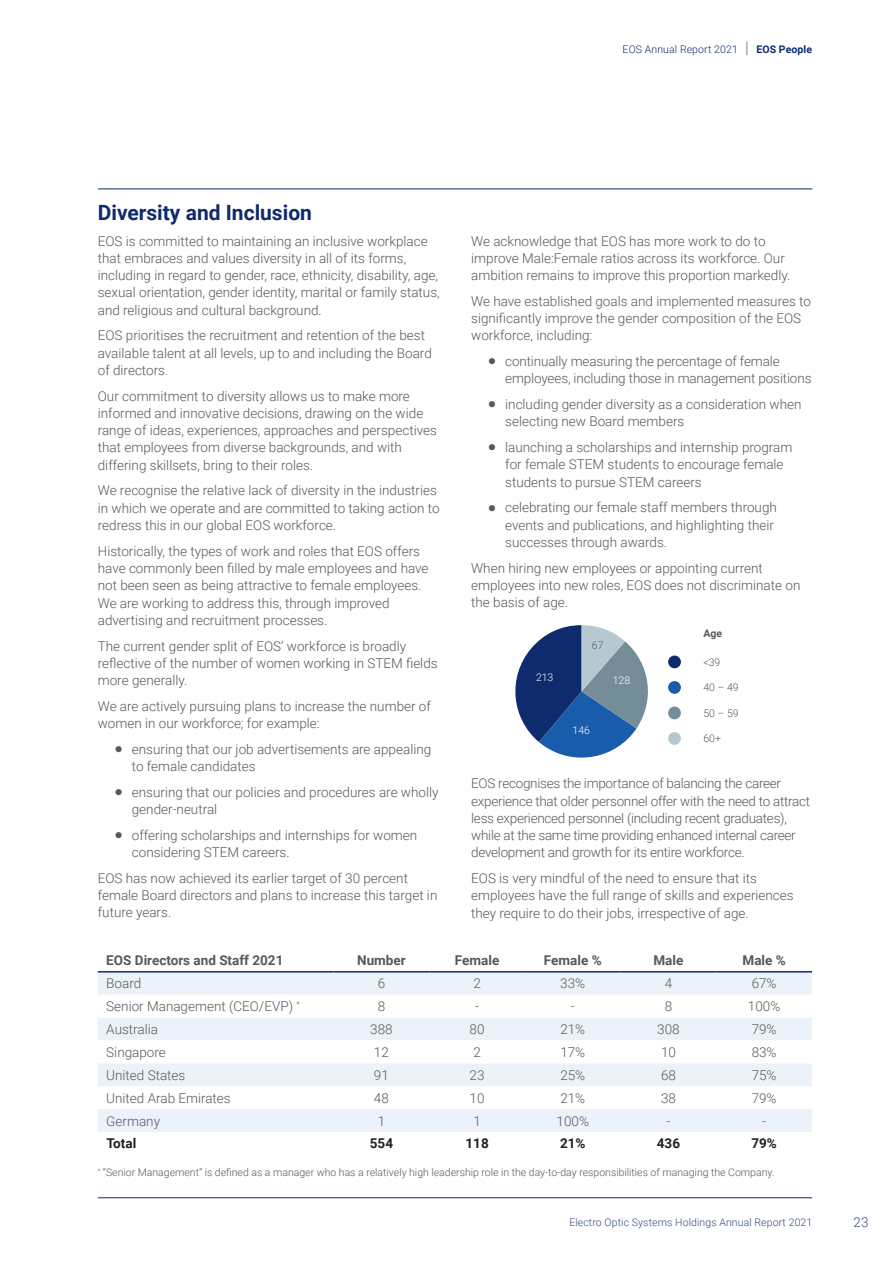
<style>
.page{position:relative;width:893px;height:1263px;background:#fff}
.page>*{position:absolute;margin:0;border:0;box-sizing:border-box;transform-origin:0 0}
.headings_L1{font:700 21px "Roboto";color:#0d2b6d}
.Body{font:300 13.5px/17.2px "Roboto";color:#57585a}
.Body-2{font:300 13.5px/17.2px "Roboto";letter-spacing:-.02em;color:#57585a}
.Fin_Table_Heading{font:700 13.5px "Roboto";color:#57585a}
.Body-3{font:700 13.5px "Roboto";color:#231f20}
.t1{font:300 13.5px "Roboto";color:#354780}
.Body-4{font:300 10.5px "Roboto";color:#57585a}
.t2{font:300 10.5px "Roboto";letter-spacing:.01em;color:#354780}
.Top_Header{font:300 10.5px "Roboto";letter-spacing:.01em;color:#0d2b6d}
.Body-5{font:300 10.5px "Roboto";color:#fff}
.Body-6{font:700 10.5px "Roboto";color:#57585a}
.s1{font-size:15.75px}
.s2{font-weight:700}
</style>
<div class="page">
<hr style="left:98px;top:189px;width:714px;height:1px;background:#0d2b6d">
<hr style="left:98px;top:1197px;width:714px;height:1px;background:#0d2b6d">
<svg style="left:515px;top:625px;width:133px;height:133px"></svg>
<div style="left:668px;top:655px;width:13px;height:13px;background:#0d2b6d;border-radius:50%"></div>
<div style="left:668px;top:681px;width:13px;height:13px;background:#185cab;border-radius:50%"></div>
<div style="left:668px;top:706px;width:13px;height:13px;background:#758c99;border-radius:50%"></div>
<div style="left:668px;top:732px;width:13px;height:13px;background:#b6c9d2;border-radius:50%"></div>
<div style="left:98px;top:972px;width:714px;height:22px;background:#ecf2f9"></div>
<svg style="left:98px;top:1018px;width:714px;height:114px;fill:#ecf2f9"></svg>
<hr style="left:98px;top:971px;width:236px;height:1px;background:#0d2b6d">
<hr style="left:334px;top:971px;width:95px;height:1px;background:#0d2b6d">
<hr style="left:429px;top:971px;width:96px;height:1px;background:#0d2b6d">
<hr style="left:525px;top:971px;width:96px;height:1px;background:#0d2b6d">
<hr style="left:621px;top:971px;width:95px;height:1px;background:#0d2b6d">
<hr style="left:716px;top:971px;width:96px;height:1px;background:#0d2b6d">
<p class="Top_Header" style="left:623px;top:42px;width:191px">EOS Annual Report 2021 <span class="s1">|</span> <span class="s2">EOS People</span></p>
<p class="headings_L1" style="left:98px;top:198px;width:216px">Diversity and Inclusion</p>
<p class="Body" style="left:98px;top:232px;width:343px">EOS is committed to maintaining an inclusive workplace that embraces and values diversity in all of its forms, including in regard to gender, race, ethnicity, disability, age, sexual orientation, gender identity, marital or family status, and religious and cultural background.</p>
<p class="Body" style="left:98px;top:326px;width:336px">EOS prioritises the recruitment and retention of the best available talent at all levels, up to and including the Board of directors.</p>
<p class="Body" style="left:98px;top:387px;width:341px">Our commitment to diversity allows us to make more informed and innovative decisions, drawing on the wide range of ideas, experiences, approaches and perspectives that employees from diverse backgrounds, and with differing skillsets, bring to their roles.</p>
<p class="Body" style="left:98px;top:481px;width:343px">We recognise the relative lack of diversity in the industries in which we operate and are committed to taking action to redress this in our global EOS workforce.</p>
<p class="Body" style="left:98px;top:542px;width:332px">Historically, the types of work and roles that EOS offers have commonly been filled by male employees and have not been seen as being attractive to female employees.<br>We are working to address this, through improved advertising and recruitment processes.</p>
<p class="Body" style="left:98px;top:637px;width:341px">The current gender split of EOS’ workforce is broadly reflective of the number of women working in STEM fields more generally.</p>
<p class="Body" style="left:98px;top:697px;width:335px">We are actively pursuing plans to increase the number of women in our workforce; for example:</p>
<p class="Body" style="left:132px;top:740px;width:301px">ensuring that our job advertisements are appealing to female candidates</p>
<p class="Body" style="left:132px;top:783px;width:308px">ensuring that our policies and procedures are wholly gender-neutral</p>
<p class="Body" style="left:132px;top:826px;width:287px">offering scholarships and internships for women considering STEM careers.</p>
<p class="Body" style="left:98px;top:869px;width:341px">EOS has now achieved its earlier target of 30 percent female Board directors and plans to increase this target in future years.</p>
<p class="Body" style="left:471px;top:232px;width:321px">We acknowledge that EOS has more work to do to improve Male:Female ratios across its workforce. Our ambition remains to improve this proportion markedly.</p>
<p class="Body" style="left:471px;top:292px;width:341px">We have established goals and implemented measures to significantly improve the gender composition of the EOS workforce, including:</p>
<p class="Body" style="left:505px;top:352px;width:308px">continually measuring the percentage of female employees, including those in management positions</p>
<p class="Body" style="left:505px;top:395px;width:298px">including gender diversity as a consideration when selecting new Board members</p>
<p class="Body" style="left:505px;top:438px;width:289px">launching a scholarships and internship program for female STEM students to encourage female students to pursue STEM careers</p>
<p class="Body" style="left:505px;top:498px;width:273px">celebrating our female staff members through events and publications, and highlighting their successes through awards.</p>
<p class="Body" style="left:471px;top:559px;width:331px">When hiring new employees or appointing current employees into new roles, EOS does not discriminate on the basis of age.</p>
<p class="Body-5" style="left:536px;top:670px;width:19px">213</p>
<p class="Body-4" style="left:592px;top:638px;width:13px">67</p>
<p class="Body-5" style="left:613px;top:673px;width:19px">128</p>
<p class="Body-5" style="left:573px;top:723px;width:19px">146</p>
<p class="Body-6" style="left:703px;top:626px;width:20px">Age</p>
<p class="Body-4" style="left:703px;top:655px;width:18px">&lt;39</p>
<p class="Body-4" style="left:703px;top:680px;width:37px">40 – 49</p>
<p class="Body-4" style="left:703px;top:706px;width:37px">50 – 59</p>
<p class="Body-4" style="left:703px;top:731px;width:19px">60+</p>
<p class="Body-2" style="left:471px;top:774px;width:340px">EOS recognises the importance of balancing the career experience that older personnel offer with the need to attract less experienced personnel (including recent graduates), while at the same time providing enhanced internal career development and growth for its entire workforce.</p>
<p class="Body" style="left:471px;top:869px;width:324px">EOS is very mindful of the need to ensure that its employees have the full range of skills and experiences they require to do their jobs, irrespective of age.</p>
<p class="Fin_Table_Heading" style="left:106px;top:951px;width:179px">EOS Directors and Staff 2021</p>
<p class="Fin_Table_Heading" style="left:357px;top:951px;width:50px">Number</p>
<p class="Fin_Table_Heading" style="left:455px;top:951px;width:46px">Female</p>
<p class="Fin_Table_Heading" style="left:544px;top:951px;width:59px">Female %</p>
<p class="Fin_Table_Heading" style="left:653px;top:951px;width:31px">Male</p>
<p class="Fin_Table_Heading" style="left:742px;top:951px;width:45px">Male %</p>
<p class="Body" style="left:106px;top:974px;width:36px">Board</p>
<p class="Body" style="left:378px;top:974px;width:9px">6</p>
<p class="Body" style="left:473px;top:974px;width:9px">2</p>
<p class="Body" style="left:560px;top:974px;width:26px">33%</p>
<p class="Body" style="left:665px;top:974px;width:9px">4</p>
<p class="Body" style="left:752px;top:974px;width:26px">67%</p>
<p class="Body" style="left:106px;top:997px;width:195px">Senior Management (CEO/EVP) <sup>*</sup></p>
<p class="Body" style="left:378px;top:997px;width:9px">8</p>
<p class="Body" style="left:475px;top:997px;width:5px">-</p>
<p class="Body" style="left:571px;top:997px;width:5px">-</p>
<p class="Body" style="left:665px;top:997px;width:9px">8</p>
<p class="Body" style="left:748px;top:997px;width:34px">100%</p>
<p class="Body" style="left:106px;top:1020px;width:53px">Australia</p>
<p class="Body" style="left:370px;top:1020px;width:24px">388</p>
<p class="Body" style="left:470px;top:1020px;width:16px">80</p>
<p class="Body" style="left:560px;top:1020px;width:26px">21%</p>
<p class="Body" style="left:657px;top:1020px;width:24px">308</p>
<p class="Body" style="left:752px;top:1020px;width:26px">79%</p>
<p class="Body" style="left:106px;top:1043px;width:61px">Singapore</p>
<p class="Body" style="left:374px;top:1043px;width:16px">12</p>
<p class="Body" style="left:473px;top:1043px;width:9px">2</p>
<p class="Body" style="left:560px;top:1043px;width:26px">17%</p>
<p class="Body" style="left:661px;top:1043px;width:16px">10</p>
<p class="Body" style="left:752px;top:1043px;width:26px">83%</p>
<p class="Body" style="left:106px;top:1066px;width:81px">United States</p>
<p class="Body" style="left:374px;top:1066px;width:16px">91</p>
<p class="Body" style="left:470px;top:1066px;width:16px">23</p>
<p class="Body" style="left:560px;top:1066px;width:26px">25%</p>
<p class="Body" style="left:661px;top:1066px;width:16px">68</p>
<p class="Body" style="left:752px;top:1066px;width:26px">75%</p>
<p class="Body" style="left:106px;top:1089px;width:126px">United Arab Emirates</p>
<p class="Body" style="left:374px;top:1089px;width:16px">48</p>
<p class="Body" style="left:470px;top:1089px;width:16px">10</p>
<p class="Body" style="left:560px;top:1089px;width:26px">21%</p>
<p class="Body" style="left:661px;top:1089px;width:16px">38</p>
<p class="Body" style="left:752px;top:1089px;width:26px">79%</p>
<p class="Body" style="left:106px;top:1112px;width:55px">Germany</p>
<p class="Body" style="left:378px;top:1112px;width:9px">1</p>
<p class="Body" style="left:473px;top:1112px;width:9px">1</p>
<p class="Body" style="left:557px;top:1112px;width:34px">100%</p>
<p class="Body" style="left:666px;top:1112px;width:5px">-</p>
<p class="Body" style="left:762px;top:1112px;width:5px">-</p>
<p class="Body-3" style="left:106px;top:1133px;width:31px">Total</p>
<p class="Body-3" style="left:370px;top:1133px;width:25px">554</p>
<p class="Body-3" style="left:465px;top:1133px;width:25px">118</p>
<p class="Body-3" style="left:560px;top:1133px;width:27px">21%</p>
<p class="Body-3" style="left:657px;top:1133px;width:25px">436</p>
<p class="Body-3" style="left:751px;top:1133px;width:27px">79%</p>
<p class="Body-4" style="left:98px;top:1165px;width:678px"><sup>*</sup> “Senior Management” is defined as a manager who has a relatively high leadership role in the day-to-day responsibilities of managing the Company.</p>
<p class="t2" style="left:569px;top:1215px;width:244px">Electro Optic Systems Holdings Annual Report 2021</p>
<p class="t1" style="left:853px;top:1213px;width:17px">23</p>
</div>
